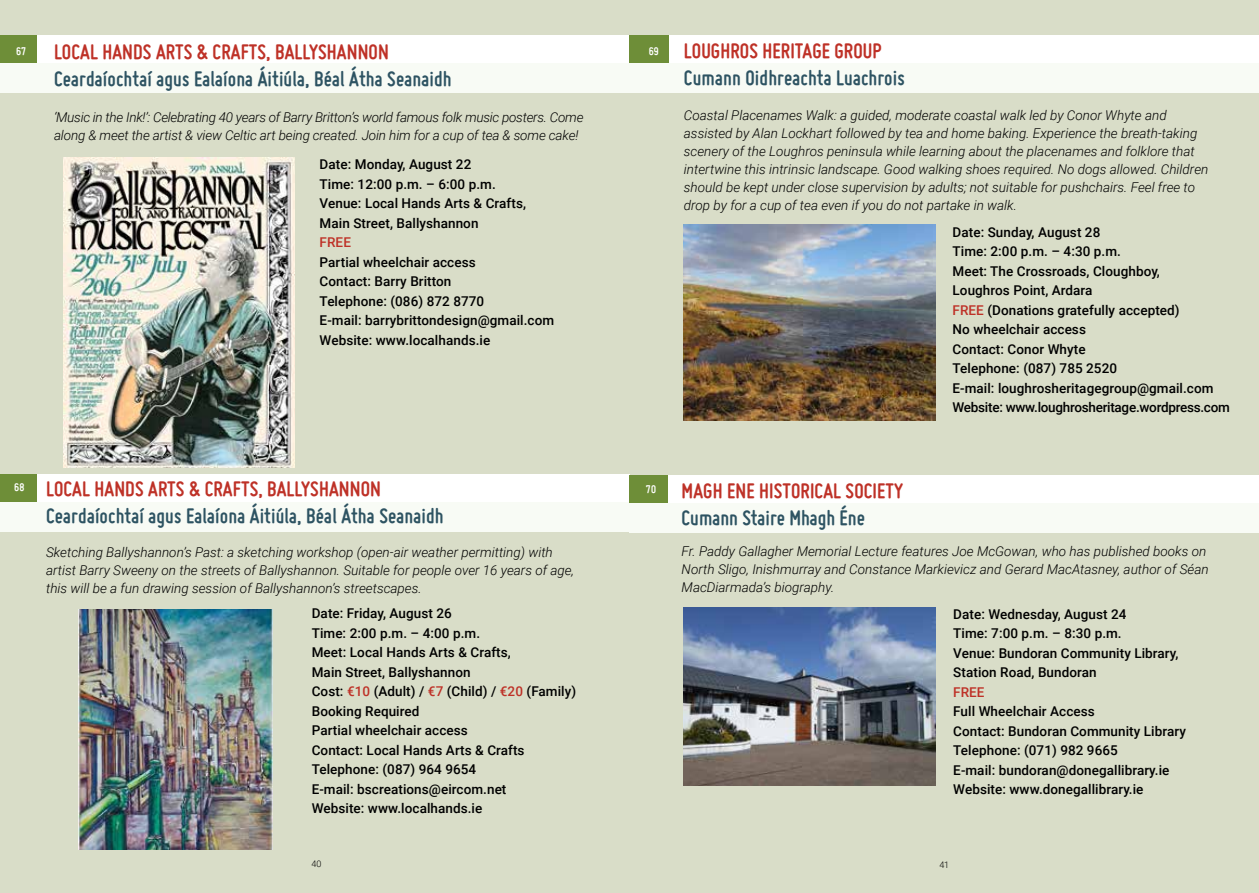
<style>
.page{position:relative;width:1259px;height:893px;background:#d9ddc8}
.page>*{position:absolute;margin:0;border:0;box-sizing:border-box;transform-origin:0 0}
.t1{font:700 22.5px/27px "Miso";letter-spacing:.005em;color:#2d5362}
.t2{font:700 22.5px "Miso";letter-spacing:.005em;color:#be3127}
.t3{font:500 13.5px/19.5px "Roboto";letter-spacing:.005em;color:#000}
.t4{font:italic 300 13.5px/18px "Roboto";color:#000}
.t5{font:italic 300 13.5px/18px "Roboto";letter-spacing:-.02em;color:#000}
.t6{font:500 13.5px "Roboto";letter-spacing:.005em;color:#be3127}
.t7{font:700 12px "Miso";color:#fff}
.t8{font:300 9px "Roboto";color:#000}
.s1{color:#be3127}
</style>
<div class="page">
<div style="left:630px;top:35px;width:629px;height:39px;background:#fff"></div>
<div style="left:0;top:35px;width:630px;height:39px;background:#fff"></div>
<div style="left:0;top:35px;width:37px;height:39px;background:#6e8e38"></div>
<div style="left:629px;top:35px;width:40px;height:28px;background:#6e8e38"></div>
<div style="left:0;top:63px;width:629px;height:30px;background:#f8fbf5"></div>
<div style="left:629px;top:63px;width:630px;height:30px;background:#f8fbf5"></div>
<div style="left:0;top:474px;width:629px;height:39px;background:#fff"></div>
<div style="left:0;top:474px;width:37px;height:39px;background:#6e8e38"></div>
<div style="left:0;top:502px;width:629px;height:30px;background:#f8fbf5"></div>
<div style="left:629px;top:475px;width:630px;height:38px;background:#fff"></div>
<div style="left:629px;top:475px;width:39px;height:29px;background:#6e8e38"></div>
<div style="left:629px;top:503px;width:630px;height:29px;background:#f8fbf5"></div>
<img style="left:78px;top:609px;width:195px;height:241px">
<img style="left:684px;top:225px;width:252px;height:195px">
<img style="left:683px;top:607px;width:252px;height:178px">
<img style="left:64px;top:158px;width:230px;height:309px">
<h1 class="t2" style="left:54px;top:39px;width:336px">LOCAL HANDS ARTS &amp; CRAFTS, BALLYSHANNON</h1>
<h1 class="t1" style="left:54px;top:65px;width:399px">Ceardaíochtaí agus Ealaíona Áitiúla, Béal Átha Seanaidh</h1>
<p class="t5" style="left:54px;top:107px;width:531px">‘Music in the Ink!’: Celebrating 40 years of Barry Britton’s world famous folk music posters. Come along &amp; meet the artist &amp; view Celtic art being created. Join him for a cup of tea &amp; some cake!</p>
<p class="t3" style="left:320px;top:154px;width:208px">Date: Monday, August 22<br>Time: 12:00 p.m. – 6:00 p.m.<br>Venue: Local Hands Arts &amp; Crafts,<br>Main Street, Ballyshannon</p>
<p class="t6" style="left:320px;top:233px;width:33px">FREE</p>
<p class="t3" style="left:320px;top:252px;width:236px">Partial wheelchair access<br>Contact: Barry Britton<br>Telephone: (086) 872 8770<br>E-mail: barrybrittondesign@gmail.com<br>Website: www.localhands.ie</p>
<p class="t7" style="left:16px;top:44px;width:12px">67</p>
<p class="t7" style="left:649px;top:44px;width:12px">69</p>
<h1 class="t2" style="left:684px;top:38px;width:199px">LOUGHROS HERITAGE GROUP</h1>
<h1 class="t1" style="left:684px;top:64px;width:222px">Cumann Oidhreachta Luachrois</h1>
<p class="t4" style="left:684px;top:106px;width:526px">Coastal Placenames Walk: a guided, moderate coastal walk led by Conor Whyte and assisted by Alan Lockhart followed by tea and home baking. Experience the breath-taking scenery of the Loughros peninsula while learning about the placenames and folklore that intertwine this intrinsic landscape. Good walking shoes required. No dogs allowed. Children should be kept under close supervision by adults; not suitable for pushchairs. Feel free to drop by for a cup of tea even if you do not partake in walk.</p>
<p class="t3" style="left:952px;top:222px;width:279px">Date: Sunday, August 28<br>Time: 2:00 p.m. – 4:30 p.m.<br>Meet: The Crossroads, Cloughboy,<br>Loughros Point, Ardara<br><span class="s1">FREE</span> (Donations gratefully accepted)<br>No wheelchair access<br>Contact: Conor Whyte<br>Telephone: (087) 785 2520<br>E-mail: loughrosheritagegroup@gmail.com<br>Website: www.loughrosheritage.wordpress.com</p>
<h1 class="t1" style="left:46px;top:475px;width:399px;text-indent:-32px"><sup>68</sup> <span class="s1">LOCAL HANDS ARTS &amp; CRAFTS, BALLYSHANNON<br></span>Ceardaíochtaí agus Ealaíona Áitiúla, Béal Átha Seanaidh</h1>
<p class="t4" style="left:46px;top:543px;width:529px">Sketching Ballyshannon’s Past: a sketching workshop (open-air weather permitting) with artist Barry Sweeny on the streets of Ballyshannon. Suitable for people over 16 years of age, this will be a fun drawing session of Ballyshannon’s streetscapes.</p>
<p class="t3" style="left:312px;top:603px;width:266px">Date: Friday, August 26<br>Time: 2:00 p.m. – 4:00 p.m.<br>Meet: Local Hands Arts &amp; Crafts,<br>Main Street, Ballyshannon<br>Cost: <span class="s1">€10</span> (Adult) / <span class="s1">€7</span> (Child) / <span class="s1">€20</span> (Family)<br>Booking Required<br>Partial wheelchair access<br>Contact: Local Hands Arts &amp; Crafts<br>Telephone: (087) 964 9654<br>E-mail: bscreations@eircom.net<br>Website: www.localhands.ie</p>
<p class="t7" style="left:646px;top:482px;width:12px">70</p>
<h1 class="t2" style="left:681px;top:478px;width:223px">MAGH ENE HISTORICAL SOCIETY</h1>
<h1 class="t1" style="left:681px;top:504px;width:185px">Cumann Staire Mhagh Éne</h1>
<p class="t4" style="left:681px;top:542px;width:528px">Fr. Paddy Gallagher Memorial Lecture features Joe McGowan, who has published books on<br>North Sligo, Inishmurray and Constance Markievicz and Gerard MacAtasney, author of Séan<br>MacDiarmada’s biography.</p>
<p class="t3" style="left:953px;top:604px;width:227px">Date: Wednesday, August 24<br>Time: 7:00 p.m. – 8:30 p.m.<br>Venue: Bundoran Community Library,<br>Station Road, Bundoran</p>
<p class="t6" style="left:953px;top:683px;width:33px">FREE</p>
<p class="t3" style="left:953px;top:701px;width:234px">Full Wheelchair Access<br>Contact: Bundoran Community Library<br>Telephone: (071) 982 9665<br>E-mail: bundoran@donegallibrary.ie<br>Website: www.donegallibrary.ie</p>
<p class="t8" style="left:311px;top:857px;width:11px">40</p>
<p class="t8" style="left:939px;top:859px;width:11px">41</p>
</div>
